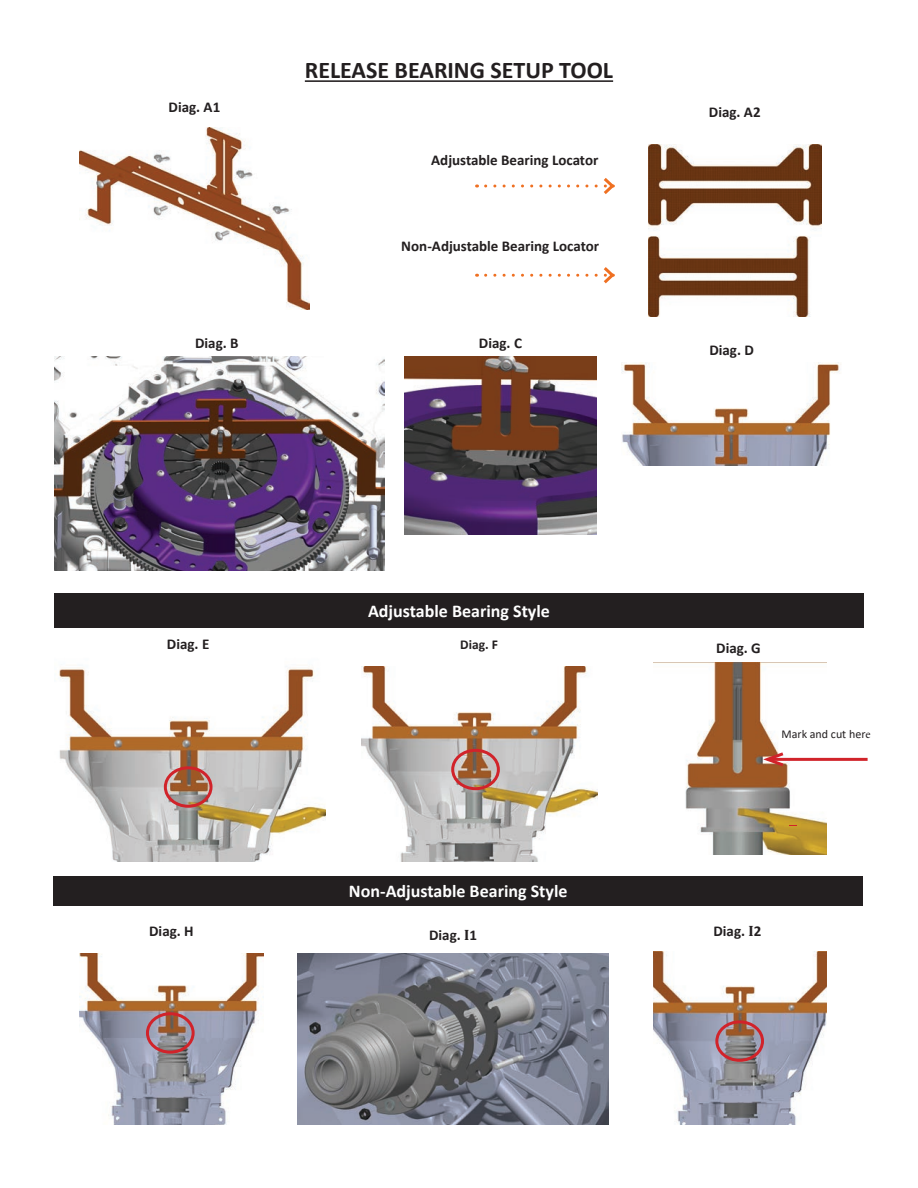
<style>
.page{position:relative;width:918px;height:1188px;background:#fff}
.page>*{position:absolute;margin:0;border:0;box-sizing:border-box;transform-origin:0 0}
.t1{font:700 24px "Calibri";color:#231f20}
.t2{font:700 18px "Calibri";color:#fff}
.t3{font:700 15px "Calibri";color:#231f20}
.t4{font:700 13.5px "Calibri";color:#231f20}
.t5{font:12px "Calibri";color:#231f20}
.s1{font-family:"Minion Pro"}
.s2{font-family:"Cambria"}
</style>
<div class="page">
<img style="left:361px;top:667px;width:236px;height:194px">
<img style="left:653px;top:662px;width:173px;height:193px">
<img style="left:55px;top:356px;width:329px;height:215px">
<img style="left:59px;top:667px;width:267px;height:194px">
<img style="left:80px;top:953px;width:183px;height:172px">
<img style="left:298px;top:953px;width:310px;height:172px">
<img style="left:653px;top:952px;width:173px;height:173px">
<div style="left:53px;top:876px;width:810px;height:29px;background:#231f20"></div>
<img style="left:79px;top:128px;width:231px;height:181px">
<img style="left:648px;top:144px;width:173px;height:172px">
<img style="left:404px;top:357px;width:192px;height:178px">
<svg style="left:486px;top:178px;width:129px;height:16px"></svg>
<svg style="left:486px;top:267px;width:129px;height:17px"></svg>
<img style="left:622px;top:363px;width:219px;height:102px">
<div style="left:54px;top:593px;width:810px;height:35px;background:#231f20"></div>
<hr style="left:305px;top:80px;width:308px;height:2px;background:#231f20">
<div style="left:451px;top:749px;width:49px;height:41px;border:3px solid #d1232a;border-radius:50%"></div>
<hr style="left:768px;top:758px;width:100px;height:3px;background:#d1232a">
<svg style="left:759px;top:750px;width:28px;height:19px"></svg>
<div style="left:146px;top:1012px;width:49px;height:42px;border:3px solid #d1232a;border-radius:50%"></div>
<div style="left:164px;top:766px;width:49px;height:42px;border:3px solid #d1232a;border-radius:50%"></div>
<div style="left:715px;top:1020px;width:49px;height:42px;border:3px solid #d1232a;border-radius:50%"></div>
<p class="t3" style="left:169px;top:96px;width:53px">Diag. A1</p>
<p class="t3" style="left:195px;top:332px;width:45px">Diag. B</p>
<h1 class="t1" style="left:305px;top:53px;width:310px">RELEASE BEARING SETUP TOOL</h1>
<p class="t3" style="left:431px;top:149px;width:169px">Adjustable Bearing Locator</p>
<p class="t3" style="left:401px;top:235px;width:199px">Non-Adjustable Bearing Locator</p>
<p class="t3" style="left:479px;top:333px;width:44px">Diag. C</p>
<p class="t3" style="left:709px;top:102px;width:53px">Diag. A2</p>
<p class="t3" style="left:709px;top:339px;width:46px">Diag. D</p>
<p class="t3" style="left:167px;top:634px;width:44px">Diag. E</p>
<p class="t2" style="left:368px;top:598px;width:183px">Adjustable Bearing Style</p>
<p class="t4" style="left:460px;top:635px;width:39px">Diag. F</p>
<p class="t3" style="left:716px;top:637px;width:46px">Diag. G</p>
<p class="t5" style="left:782px;top:725px;width:91px">Mark and cut her<span class="s1">e</span></p>
<p class="t2" style="left:349px;top:879px;width:220px">Non-Adjustable Bearing Style</p>
<p class="t3" style="left:149px;top:920px;width:46px">Diag. H</p>
<p class="t3" style="left:429px;top:925px;width:49px">Diag. <span class="s2">I</span>1</p>
<p class="t3" style="left:713px;top:920px;width:49px">Diag. <span class="s2">I</span>2</p>
</div>
